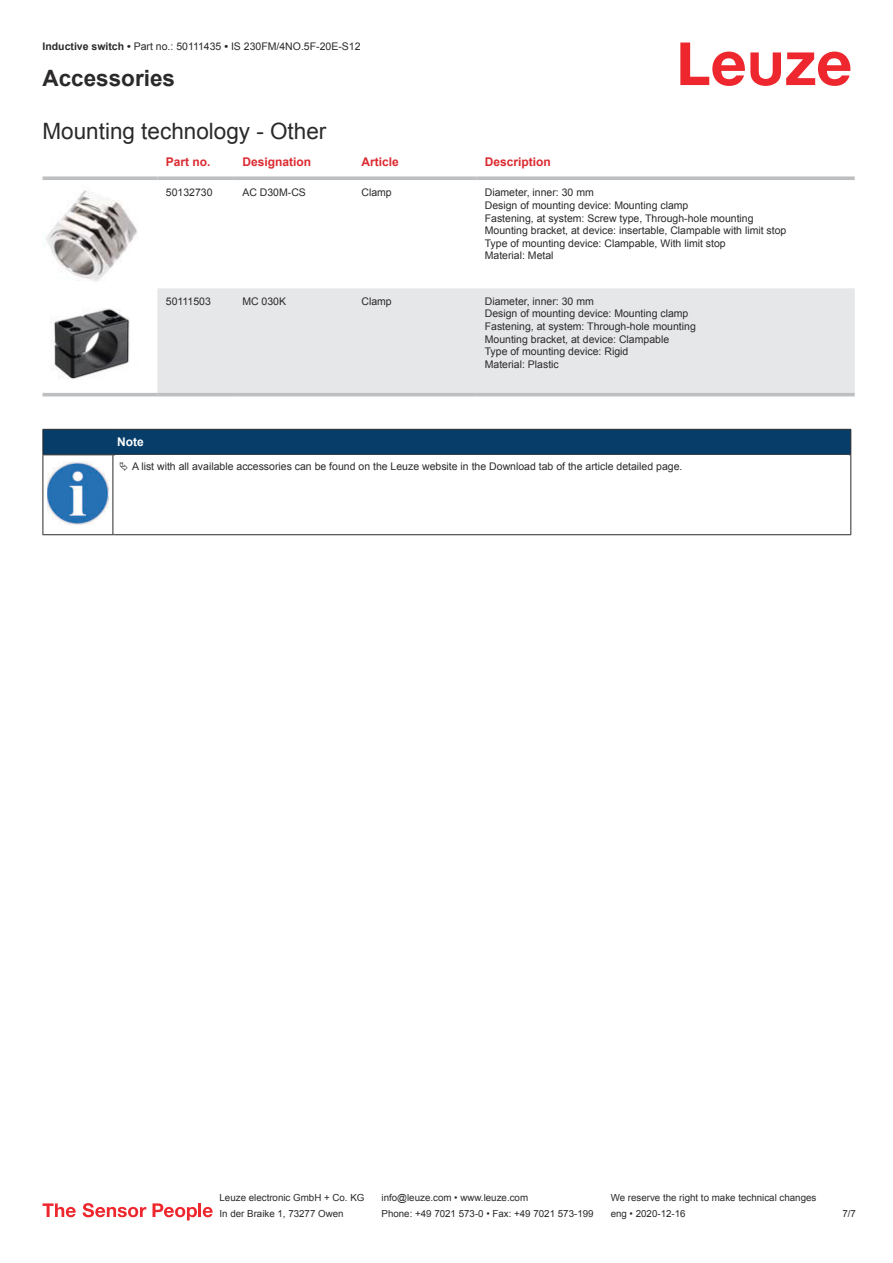
<style>
.page{position:relative;width:893px;height:1263px;background:#fff}
.page>*{position:absolute;margin:0;border:0;box-sizing:border-box;transform-origin:0 0}
.t1{font:22.5px "Arial";color:#2b292a}
.t2{font:700 22.5px "Arial";color:#2b292a}
.t3{font:700 12px "Arial";color:#db2a30}
.t4{font:700 12px "Arial";color:#fff}
.t5{font:10.5px/12.6px "Arial";color:#2b292a}
.t6{font:9.75px "Arial";color:#2b292a}
.s1{font-weight:700}
</style>
<div class="page">
<svg style="left:680px;top:43px;width:170px;height:43px"></svg>
<svg style="left:43px;top:396px;width:812px;height:1px"></svg>
<div style="left:157px;top:288px;width:698px;height:105px;background:#e6e7e9"></div>
<svg style="left:43px;top:176px;width:114px;height:4px"></svg>
<svg style="left:157px;top:176px;width:77px;height:4px"></svg>
<svg style="left:234px;top:176px;width:119px;height:4px"></svg>
<svg style="left:353px;top:176px;width:123px;height:4px"></svg>
<svg style="left:476px;top:176px;width:379px;height:4px;background:#c4c6c8"></svg>
<hr style="left:43px;top:393px;width:114px;height:3px;background:#bdbfc1">
<hr style="left:157px;top:393px;width:77px;height:3px;background:#bdbfc1">
<hr style="left:234px;top:393px;width:119px;height:3px;background:#bdbfc1">
<hr style="left:353px;top:393px;width:123px;height:3px;background:#bdbfc1">
<hr style="left:476px;top:393px;width:379px;height:3px;background:#bdbfc1">
<img style="left:46px;top:190px;width:91px;height:92px">
<img style="left:51px;top:308px;width:79px;height:71px">
<div style="left:43px;top:429px;width:808px;height:26px;background:#063d69"></div>
<hr style="left:113px;top:454px;width:738px;height:1px;background:#2b292a">
<hr style="left:43px;top:455px;width:1px;height:75px;background:#2b292a">
<hr style="left:113px;top:455px;width:1px;height:75px;background:#2b292a">
<hr style="left:850px;top:455px;width:1px;height:75px;background:#2b292a">
<hr style="left:43px;top:534px;width:70px;height:1px;background:#2b292a">
<hr style="left:113px;top:534px;width:738px;height:1px;background:#2b292a">
<img style="left:47px;top:461px;width:61px;height:63px">
<svg style="left:43px;top:1203px;width:33px;height:14px"></svg>
<svg style="left:83px;top:1203px;width:63px;height:14px"></svg>
<svg style="left:153px;top:1203px;width:44px;height:17px"></svg>
<hr style="left:198px;top:1203px;width:3px;height:14px;background:#ed272d">
<svg style="left:203px;top:1207px;width:10px;height:10px"></svg>
<p class="t5" style="left:43px;top:41px;width:320px"><span class="s1">Inductive switch •</span> Part no.: 50111435 <span class="s1">•</span> IS 230FM/4NO.5F-20E-S12</p>
<h1 class="t2" style="left:43px;top:69px;width:134px">Accessories</h1>
<h1 class="t1" style="left:43px;top:123px;width:285px">Mounting technology - Other</h1>
<p class="t3" style="left:166px;top:157px;width:46px">Part no.</p>
<p class="t3" style="left:242px;top:157px;width:70px">Designation</p>
<p class="t3" style="left:361px;top:157px;width:39px">Article</p>
<p class="t3" style="left:485px;top:157px;width:68px">Description</p>
<p class="t5" style="left:166px;top:187px;width:48px">50132730</p>
<p class="t5" style="left:242px;top:187px;width:65px">AC D30M-CS</p>
<p class="t5" style="left:361px;top:187px;width:32px">Clamp</p>
<p class="t5" style="left:485px;top:187px;width:303px">Diameter, inner: 30 mm<br>Design of mounting device: Mounting clamp<br>Fastening, at system: Screw type, Through-hole mounting Mounting bracket, at device: insertable, Clampable with limit stop Type of mounting device: Clampable, With limit stop<br>Material: Metal</p>
<p class="t5" style="left:166px;top:296px;width:47px">50111503</p>
<p class="t5" style="left:242px;top:296px;width:45px">MC 030K</p>
<p class="t5" style="left:361px;top:296px;width:32px">Clamp</p>
<p class="t5" style="left:485px;top:296px;width:213px">Diameter, inner: 30 mm<br>Design of mounting device: Mounting clamp Fastening, at system: Through-hole mounting Mounting bracket, at device: Clampable<br>Type of mounting device: Rigid<br>Material: Plastic</p>
<p class="t4" style="left:117px;top:437px;width:28px">Note</p>
<p class="t5" style="left:132px;top:460px;width:552px">A list with all available accessories can be found on the Leuze website in the Download tab of the article detailed page.</p>
<p class="t6" style="left:220px;top:1194px;width:146px">Leuze electronic GmbH + Co. KG</p>
<p class="t6" style="left:381px;top:1194px;width:148px">info@leuze.com • www.leuze.com</p>
<p class="t6" style="left:611px;top:1194px;width:207px">We reserve the right to make technical changes</p>
<p class="t6" style="left:220px;top:1210px;width:126px">In der Braike 1, 73277 Owen</p>
<p class="t6" style="left:381px;top:1210px;width:214px">Phone: +49 7021 573-0 • Fax: +49 7021 573-199</p>
<p class="t6" style="left:611px;top:1210px;width:76px">eng • 2020-12-16</p>
<p class="t6" style="left:842px;top:1210px;width:15px">7 /7</p>
</div>
